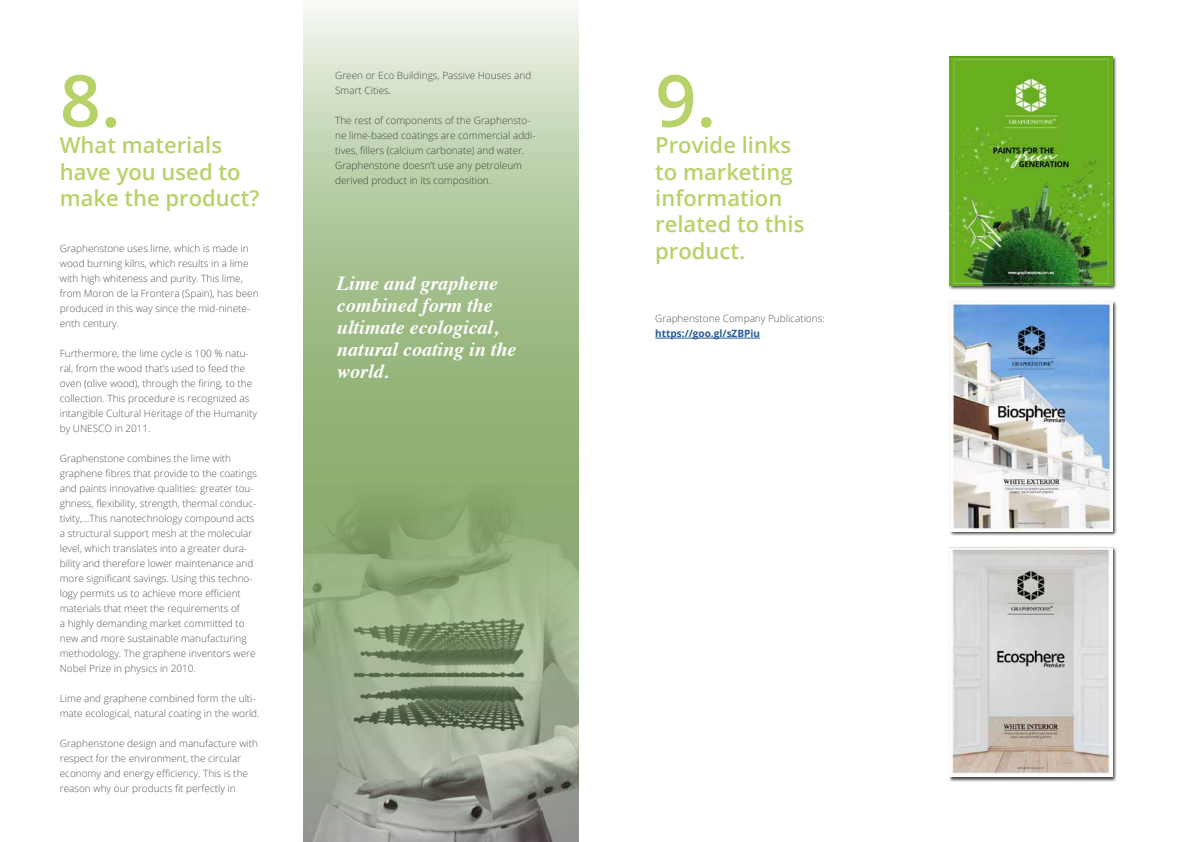
<style>
.page{position:relative;width:1191px;height:842px;background:#fff}
.page>*{position:absolute;margin:0;border:0;box-sizing:border-box;transform-origin:0 0}
.t1{font:600 72px "Open Sans";color:#b7d269}
.t2{font:600 22px/26.4px "Open Sans";color:#b7d269}
.t3{font:italic 700 20px/22px "Times";color:#fff}
.t4{font:300 10px/15px "Open Sans";color:#575756}
.t5{font:700 10px "Open Sans";color:#275b9b}
</style>
<div class="page">
<hr style="left:655px;top:338px;width:105px;height:1px;background:#275b9b">
<svg style="left:303px;top:8px;width:276px;height:477px;background:#b1c89e"></svg>
<img style="left:303px;top:485px;width:276px;height:357px">
<div style="left:948px;top:55px;width:169px;height:236px;background:#000;opacity:.75"></div>
<img style="left:949px;top:56px;width:163px;height:230px">
<div style="left:949px;top:300px;width:168px;height:236px;background:#000;opacity:.75"></div>
<img style="left:950px;top:302px;width:162px;height:229px">
<div style="left:948px;top:546px;width:169px;height:236px;background:#000;opacity:.75"></div>
<img style="left:949px;top:547px;width:163px;height:230px">
<h1 class="t1" style="left:60px;top:51px;width:62px">8.</h1>
<h2 class="t2" style="left:60px;top:132px;width:201px">What materials have you used to make the product?</h2>
<p class="t4" style="left:60px;top:241px;width:200px">Graphenstone uses lime, which is made in wood burning kilns, which results in a lime with high whiteness and purity. This lime, from Moron de la Frontera (Spain), has been produced in this way since the mid-ninete&shy;enth century.</p>
<p class="t4" style="left:60px;top:346px;width:199px">Furthermore, the lime cycle is 100 % natu&shy;ral, from the wood that’s used to feed the oven (olive wood), through the firing, to the collection. This procedure is recognized as intangible Cultural Heritage of the Humanity by UNESCO in 2011.</p>
<p class="t4" style="left:60px;top:451px;width:199px">Graphenstone combines the lime with graphene fibres that provide to the coatings and paints innovative qualities: greater tou&shy;ghness, flexibility, strength, thermal conduc&shy;tivity,…This nanotechnology compound acts a structural support mesh at the molecular level, which translates into a greater dura&shy;bility and therefore lower maintenance and more significant savings. Using this techno&shy;logy permits us to achieve more efficient materials that meet the requirements of<br>a highly demanding market committed to new and more sustainable manufacturing methodology. The graphene inventors were Nobel Prize in physics in 2010.</p>
<p class="t4" style="left:60px;top:691px;width:201px">Lime and graphene combined form the ulti&shy;mate ecological, natural coating in the world.</p>
<p class="t4" style="left:60px;top:736px;width:200px">Graphenstone design and manufacture with respect for the environment, the circular economy and energy efficiency. This is the reason why our products fit perfectly in</p>
<p class="t4" style="left:335px;top:68px;width:198px">Green or Eco Buildings, Passive Houses and<br>Smart Cities.</p>
<p class="t4" style="left:335px;top:113px;width:202px">The rest of components of the Graphensto&shy;ne lime-based coatings are commercial addi&shy;tives, fillers (calcium carbonate) and water.<br>Graphenstone doesn’t use any petroleum derived product in its composition.</p>
<h3 class="t3" style="left:337px;top:271px;width:181px">Lime and graphene combined form the ultimate ecological, natural coating in the world.</h3>
<h1 class="t1" style="left:655px;top:51px;width:62px">9.</h1>
<h2 class="t2" style="left:655px;top:132px;width:151px">Provide links to marketing information related to this product.</h2>
<p class="t4" style="left:655px;top:311px;width:171px">Graphenstone Company Publications:</p>
<p class="t5" style="left:655px;top:327px;width:106px">https://goo.gl/sZBPiu</p>
</div>
